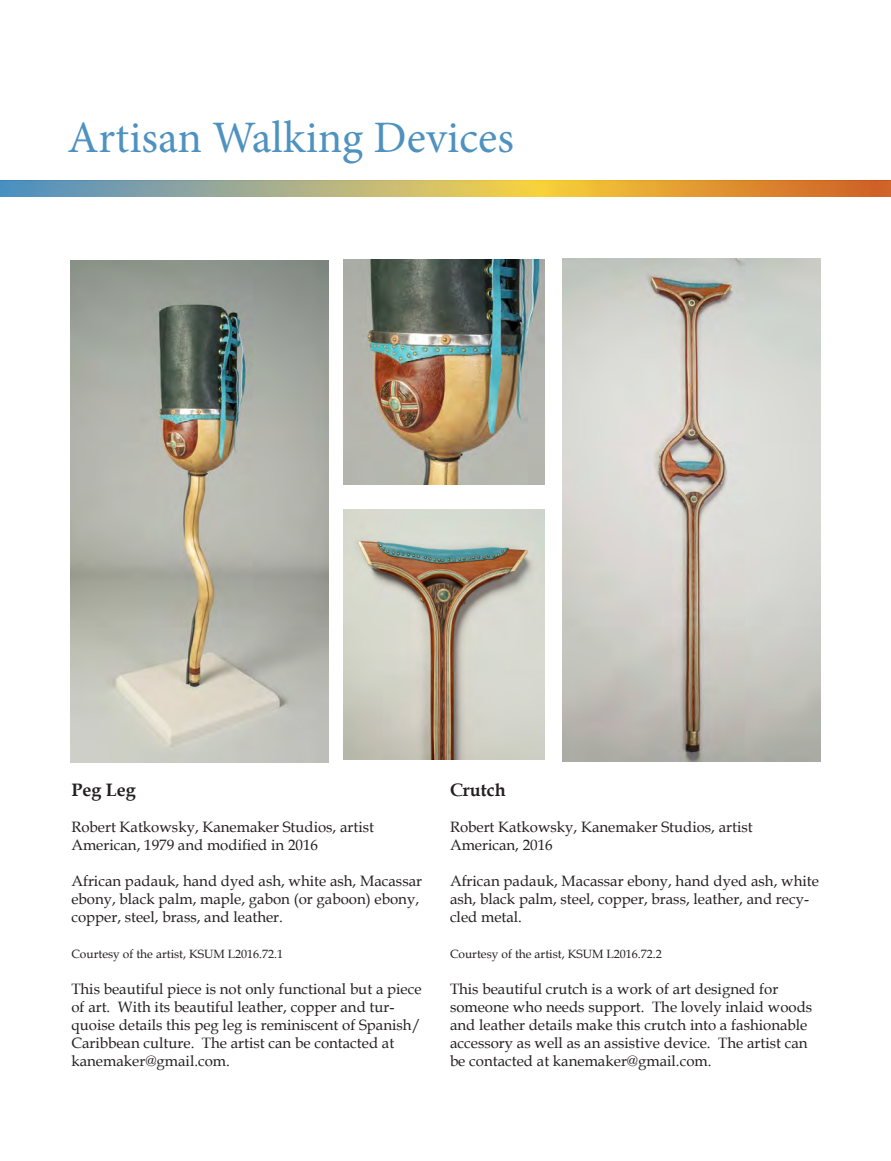
<style>
.page{position:relative;width:891px;height:1161px;background:#fff}
.page>*{position:absolute;margin:0;border:0;box-sizing:border-box;transform-origin:0 0}
.t1{font:45px "Minion Pro";color:#4f92bf}
.t2{font:700 18px "Book Antiqua";color:#231f20}
.t3{font:15px/18px "Book Antiqua";color:#231f20}
.t4{font:12px "Book Antiqua";color:#231f20}
</style>
<div class="page">
<img style="left:70px;top:260px;width:259px;height:503px">
<img style="left:562px;top:259px;width:259px;height:502px">
<img style="left:344px;top:260px;width:201px;height:224px">
<img style="left:344px;top:509px;width:201px;height:251px">
<img style="left:0;top:180px;width:891px;height:16px">
<p class="t1" style="left:68px;top:107px;width:448px">Artisan Walking Devices</p>
<p class="t2" style="left:71px;top:778px;width:66px">Peg Leg</p>
<p class="t3" style="left:71px;top:818px;width:304px">Robert Katkowsky, Kanemaker Studios, artist</p>
<p class="t3" style="left:71px;top:836px;width:248px">American, 1979 and modified in 2016</p>
<p class="t3" style="left:71px;top:872px;width:352px">African padauk, hand dyed ash, white ash, Macassar ebony, black palm, maple, gabon (or gaboon) ebony, copper, steel, brass, and leather.</p>
<p class="t4" style="left:71px;top:946px;width:213px">Courtesy of the artist, KSUM L2016.72.1</p>
<p class="t3" style="left:71px;top:980px;width:352px">This beautiful piece is not only functional but a piece of art. With its beautiful leather, copper and tur&shy;quoise details this peg leg is reminiscent of Spanish/ Caribbean culture. The artist can be contacted at kanemaker@gmail.com.</p>
<p class="t2" style="left:450px;top:778px;width:57px">Crutch</p>
<p class="t3" style="left:450px;top:818px;width:304px">Robert Katkowsky, Kanemaker Studios, artist</p>
<p class="t3" style="left:450px;top:836px;width:104px">American, 2016</p>
<p class="t3" style="left:450px;top:872px;width:370px">African padauk, Macassar ebony, hand dyed ash, white ash, black palm, steel, copper, brass, leather, and recy&shy;cled metal.</p>
<p class="t4" style="left:450px;top:946px;width:213px">Courtesy of the artist, KSUM L2016.72.2</p>
<p class="t3" style="left:450px;top:980px;width:364px">This beautiful crutch is a work of art designed for someone who needs support. The lovely inlaid woods and leather details make this crutch into a fashionable accessory as well as an assistive device. The artist can be contacted at kanemaker@gmail.com.</p>
</div>
